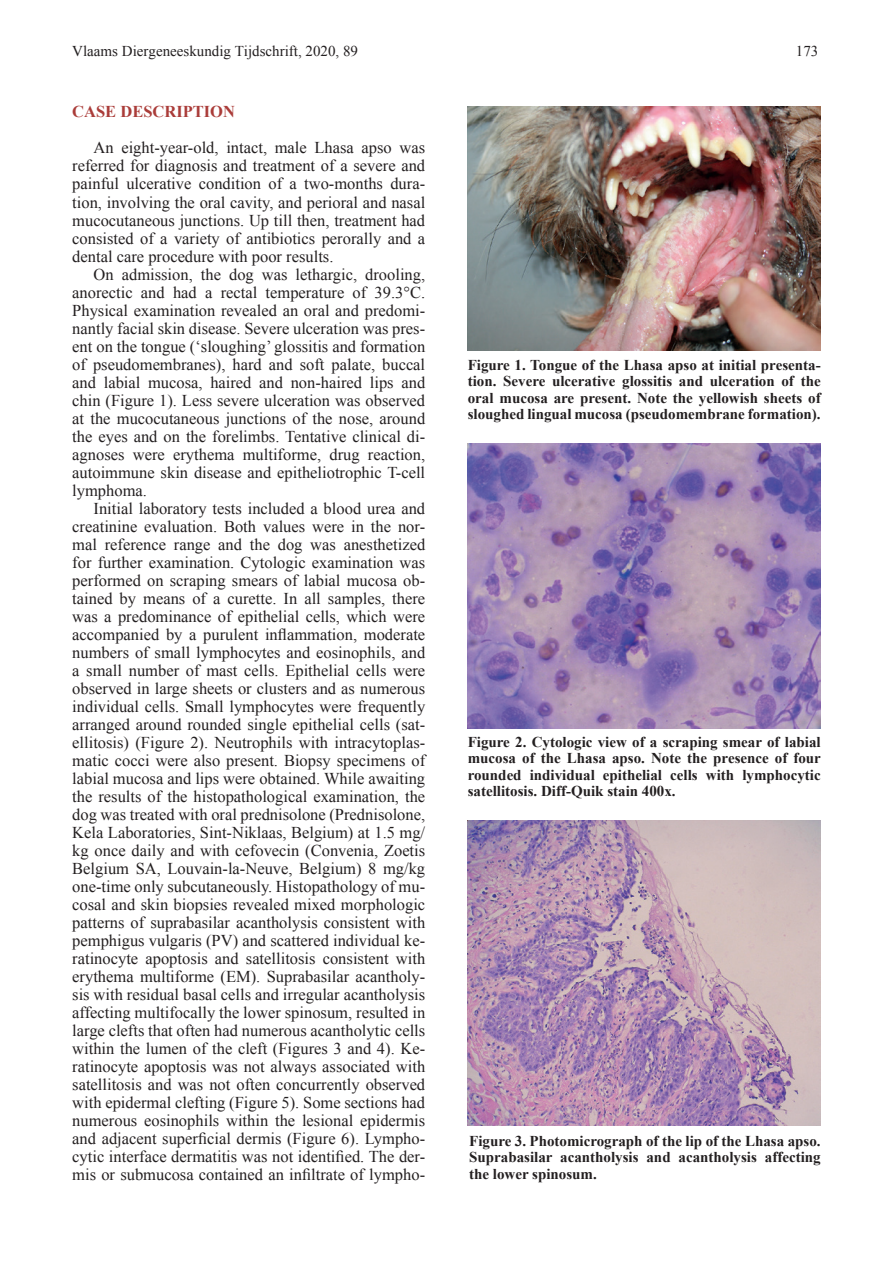
<style>
.page{position:relative;width:893px;height:1263px;background:#fff}
.page>*{position:absolute;margin:0;border:0;box-sizing:border-box;transform-origin:0 0}
.t1{font:16.5px/18px "Times New Roman";color:#231f20;text-align:justify}
.t2{font:700 16.5px "Times New Roman";color:#aa3c39}
.t3{font:700 15px/16.5px "Times New Roman";color:#231f20;text-align:justify}
.Normaal{font:15px "Times New Roman";color:#231f20}
</style>
<div class="page">
<img style="left:468px;top:106px;width:353px;height:244px">
<img style="left:468px;top:444px;width:353px;height:284px">
<img style="left:468px;top:820px;width:353px;height:306px">
<p class="Normaal" style="left:72px;top:41px;width:287px">Vlaams Diergeneeskundig Tijdschrift, 2020, 89</p>
<p class="Normaal" style="left:796px;top:41px;width:24px">173</p>
<p class="t2" style="left:72px;top:101px;width:164px">CASE DESCRIPTION</p>
<p class="t1" style="left:72px;top:139px;width:354px;text-indent:21px">An eight-year-old, intact, male Lhasa apso was referred for diagnosis and treatment of a severe and painful ulcerative condition of a two-months dura&shy;tion, involving the oral cavity, and perioral and nasal mucocutaneous junctions. Up till then, treatment had consisted of a variety of antibiotics perorally and a dental care procedure with poor results.</p>
<p class="t1" style="left:72px;top:265px;width:354px;text-indent:21px">On admission, the dog was lethargic, drooling, anorectic and had a rectal temperature of 39.3°C.<br>Physical examination revealed an oral and predomi&shy;nantly facial skin disease. Severe ulceration was pres&shy;ent on the tongue (‘sloughing’ glossitis and formation of pseudomembranes), hard and soft palate, buccal and labial mucosa, haired and non-haired lips and chin (Figure 1). Less severe ulceration was observed at the mucocutaneous junctions of the nose, around the eyes and on the forelimbs. Tentative clinical di&shy;agnoses were erythema multiforme, drug reaction, autoimmune skin disease and epitheliotrophic T-cell lymphoma.</p>
<p class="t1" style="left:72px;top:499px;width:354px;text-indent:21px">Initial laboratory tests included a blood urea and creatinine evaluation. Both values were in the nor&shy;mal reference range and the dog was anesthetized for further examination. Cytologic examination was performed on scraping smears of labial mucosa ob&shy;tained by means of a curette. In all samples, there was a predominance of epithelial cells, which were accompanied by a purulent inflammation, moderate numbers of small lymphocytes and eosinophils, and a small number of mast cells. Epithelial cells were observed in large sheets or clusters and as numerous individual cells. Small lymphocytes were frequently arranged around rounded single epithelial cells (sat&shy;ellitosis) (Figure 2). Neutrophils with intracytoplas&shy;matic cocci were also present. Biopsy specimens of labial mucosa and lips were obtained. While awaiting the results of the histopathological examination, the dog was treated with oral prednisolone (Prednisolone, Kela Laboratories, Sint-Niklaas, Belgium) at 1.5 mg/ kg once daily and with cefovecin (Convenia, Zoetis Belgium SA, Louvain-la-Neuve, Belgium) 8 mg/kg one-time only subcutaneously. Histopathology of mu&shy;cosal and skin biopsies revealed mixed morphologic patterns of suprabasilar acantholysis consistent with pemphigus vulgaris (PV) and scattered individual ke&shy;ratinocyte apoptosis and satellitosis consistent with erythema multiforme (EM). Suprabasilar acantholy&shy;sis with residual basal cells and irregular acantholysis affecting multifocally the lower spinosum, resulted in large clefts that often had numerous acantholytic cells within the lumen of the cleft (Figures 3 and 4). Ke&shy;ratinocyte apoptosis was not always associated with satellitosis and was not often concurrently observed with epidermal clefting (Figure 5). Some sections had numerous eosinophils within the lesional epidermis and adjacent superficial dermis (Figure 6). Lympho&shy;cytic interface dermatitis was not identified. The der&shy;mis or submucosa contained an infiltrate of lympho-</p>
<p class="t3" style="left:468px;top:356px;width:354px">Figure 1. Tongue of the Lhasa apso at initial presenta&shy;tion. Severe ulcerative glossitis and ulceration of the oral mucosa are present. Note the yellowish sheets of sloughed lingual mucosa (pseudomembrane formation).</p>
<p class="t3" style="left:468px;top:733px;width:355px">Figure 2. Cytologic view of a scraping smear of labial mucosa of the Lhasa apso. Note the presence of four rounded individual epithelial cells with lymphocytic satellitosis. Diff-Quik stain 400x.</p>
<p class="t3" style="left:469px;top:1132px;width:353px">Figure 3. Photomicrograph of the lip of the Lhasa apso.<br>Suprabasilar acantholysis and acantholysis affecting the lower spinosum.</p>
</div>
